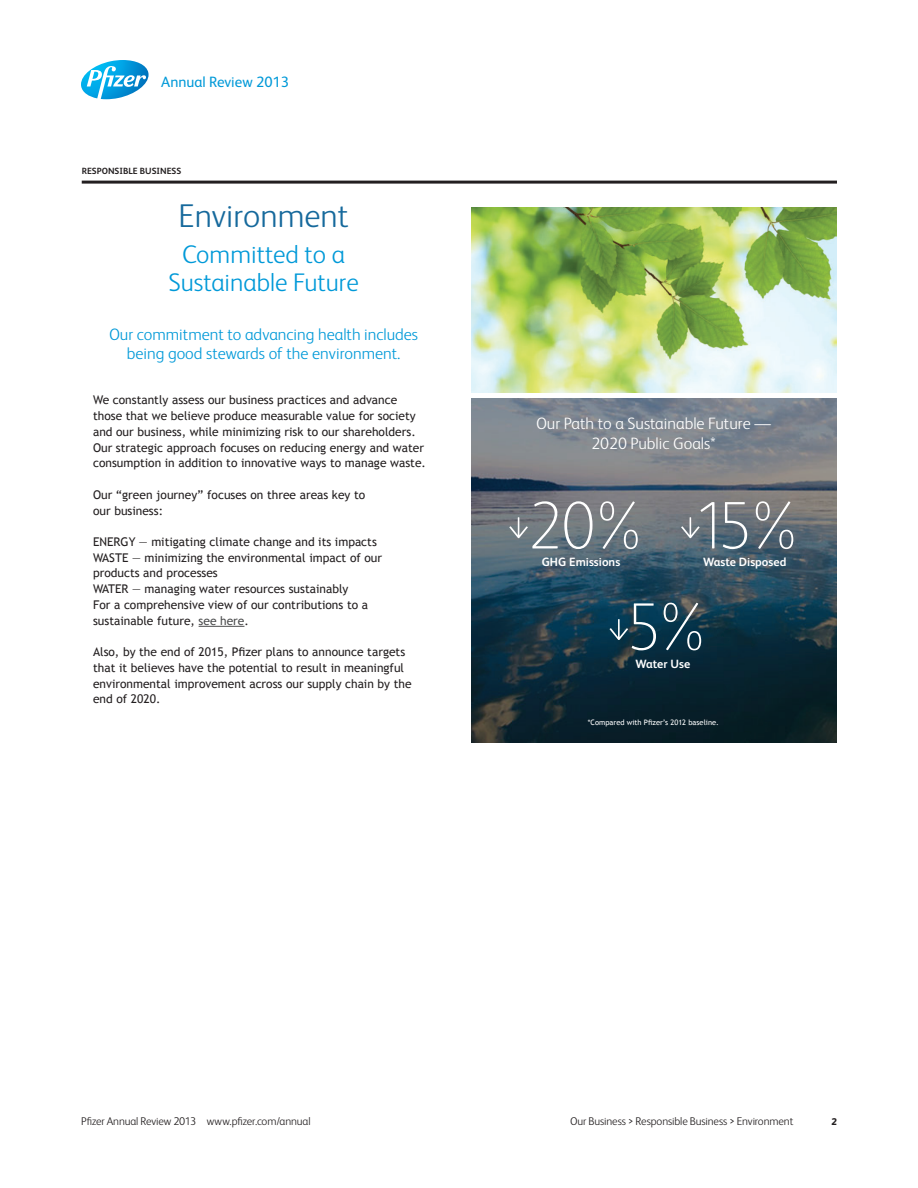
<style>
.page{position:relative;width:918px;height:1188px;background:#fff}
.page>*{position:absolute;margin:0;border:0;box-sizing:border-box;transform-origin:0 0}
.t1{font:100 67.5px "FS Albert";color:#fff}
.t2{font:300 33px "FS Albert";color:#16699c}
.t3{font:300 25.5px/28.5px "FS Albert";color:#0099d8;text-align:center}
.t4{font:300 16.5px/19.5px "FS Albert";color:#0099d8;text-align:center}
.t5{font:300 16.5px/19.5px "FS Albert";color:#fff;text-align:center}
.t6{font:15px "FS Albert";color:#0099d8}
.t7{font:12px/15.8px "Trebuchet MS";color:#231f20}
.t8{font:700 12px "FS Albert";color:#fff}
.t9{font:300 11.25px "FS Albert";letter-spacing:-.01em;color:#231f20}
.t10{font:800 9.75px "FS Albert";color:#231f20}
.t11{font:700 9px "FS Albert";color:#231f20}
.t12{font:7.5px "Trebuchet MS";color:#fff}
.s1{color:#4b4c4d}
</style>
<div class="page">
<svg style="left:81px;top:60px;width:68px;height:39px"></svg>
<hr style="left:199px;top:626px;width:45px;height:1px;background:#4b4c4d">
<hr style="left:82px;top:181px;width:755px;height:3px;background:#231f20">
<img style="left:472px;top:398px;width:365px;height:345px">
<svg style="left:509px;top:517px;width:19px;height:21px"></svg>
<svg style="left:681px;top:517px;width:19px;height:21px"></svg>
<svg style="left:610px;top:619px;width:18px;height:21px"></svg>
<img style="left:472px;top:207px;width:365px;height:185px">
<p class="t6" style="left:161px;top:72px;width:129px">Annual Review 2013</p>
<p class="t11" style="left:82px;top:165px;width:101px">RESPONSIBLE BUSINESS</p>
<h2 class="t2" style="left:179px;top:194px;width:172px">Environment</h2>
<h3 class="t3" style="left:168px;top:238px;width:192px">Committed to a<br>Sustainable Future</h3>
<h3 class="t4" style="left:109px;top:324px;width:311px">Our commitment to advancing health includes being good stewards of the environment.</h3>
<p class="t7" style="left:93px;top:392px;width:334px">We constantly assess our business practices and advance those that we believe produce measurable value for society and our business, while minimizing risk to our shareholders.<br>Our strategic approach focuses on reducing energy and water consumption in addition to innovative ways to manage waste.</p>
<p class="t7" style="left:93px;top:487px;width:274px">Our “green journey” focuses on three areas key to our business:</p>
<p class="t7" style="left:93px;top:534px;width:291px">ENERGY — mitigating climate change and its impacts WASTE — minimizing the environmental impact of our products and processes<br>WATER — managing water resources sustainably<br>For a comprehensive view of our contributions to a sustainable future, <span class="s1">see here</span>.</p>
<p class="t7" style="left:93px;top:644px;width:320px">Also, by the end of 2015, Pfizer plans to announce targets that it believes have the potential to result in meaningful environmental improvement across our supply chain by the end of 2020.</p>
<h3 class="t5" style="left:536px;top:413px;width:236px">Our Path to a Sustainable Future —<br>2020 Public Goals*</h3>
<h1 class="t1" style="left:527px;top:481px;width:127px">20%</h1>
<p class="t8" style="left:542px;top:554px;width:80px">GHG Emissions</p>
<h1 class="t1" style="left:693px;top:481px;width:117px">15%</h1>
<p class="t8" style="left:703px;top:554px;width:85px">Waste Disposed</p>
<h1 class="t1" style="left:625px;top:583px;width:92px">5%</h1>
<p class="t8" style="left:635px;top:656px;width:56px">Water Use</p>
<p class="t12" style="left:588px;top:718px;width:133px">*Compared with Pfizer’s 2012 baseline.</p>
<p class="t9" style="left:81px;top:1114px;width:231px">Pfizer Annual Review 2013 www.pfizer.com/annual</p>
<p class="t10" style="left:831px;top:1115px;width:7px">2</p>
<p class="t9" style="left:570px;top:1114px;width:225px">Our Business &gt; Responsible Business &gt; Environment</p>
</div>
